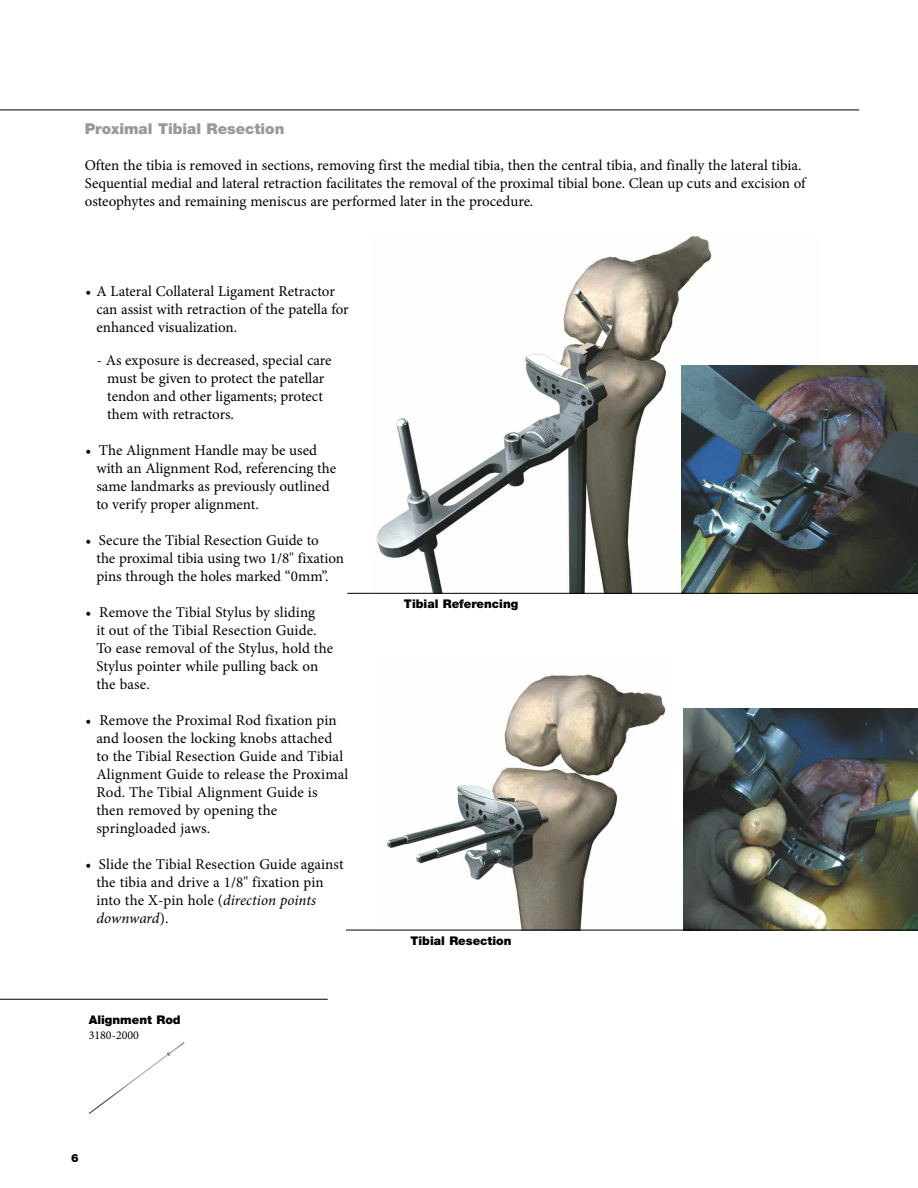
<style>
.page{position:relative;width:918px;height:1188px;background:#fff}
.page>*{position:absolute;margin:0;border:0;box-sizing:border-box;transform-origin:0 0}
.t1{font:15px/18px "Minion Pro";color:#000}
.t2{font:900 15px "Helvetica Neue LT Pro";color:#999}
.t3{font:900 12px "Helvetica Neue LT Pro";color:#000}
.t4{font:12px "Minion Pro";color:#000}
.t5{font:900 11.25px "Helvetica Neue LT Pro";color:#000}
.s1{font-style:italic}
</style>
<div class="page">
<img style="left:371px;top:236px;width:449px;height:357px">
<hr style="left:0;top:110px;width:859px;height:1px;background:#000">
<img style="left:682px;top:366px;width:236px;height:227px">
<img style="left:684px;top:708px;width:234px;height:222px">
<img style="left:377px;top:674px;width:296px;height:256px">
<hr style="left:347px;top:593px;width:571px;height:1px;background:#000">
<hr style="left:346px;top:930px;width:572px;height:1px;background:#000">
<img style="left:88px;top:1042px;width:97px;height:72px">
<hr style="left:0;top:999px;width:328px;height:1px;background:#000">
<p class="t2" style="left:85px;top:123px;width:201px">Proximal Tibial Resection</p>
<p class="t1" style="left:85px;top:158px;width:722px">Often the tibia is removed in sections, removing first the medial tibia, then the central tibia, and finally the lateral tibia.<br>Sequential medial and lateral retraction facilitates the removal of the proximal tibial bone. Clean up cuts and excision of osteophytes and remaining meniscus are performed later in the procedure.</p>
<p class="t1" style="left:96px;top:283px;width:254px;text-indent:-11px">• A Lateral Collateral Ligament Retractor can assist with retraction of the patella for enhanced visualization.</p>
<p class="t1" style="left:107px;top:352px;width:226px;text-indent:-10px">- As exposure is decreased, special care must be given to protect the patellar tendon and other ligaments; protect them with retractors.</p>
<p class="t1" style="left:96px;top:442px;width:241px;text-indent:-11px">• The Alignment Handle may be used with an Alignment Rod, referencing the same landmarks as previously outlined to verify proper alignment.</p>
<p class="t1" style="left:96px;top:532px;width:249px;text-indent:-11px">• Secure the Tibial Resection Guide to<br>the proximal tibia using two 1/8" fixation pins through the holes marked “0mm”.</p>
<p class="t1" style="left:96px;top:604px;width:238px;text-indent:-11px">• Remove the Tibial Stylus by sliding<br>it out of the Tibial Resection Guide.<br>To ease removal of the Stylus, hold the<br>Stylus pointer while pulling back on the base.</p>
<p class="t1" style="left:96px;top:712px;width:253px;text-indent:-11px">• Remove the Proximal Rod fixation pin and loosen the locking knobs attached to the Tibial Resection Guide and Tibial Alignment Guide to release the Proximal Rod. The Tibial Alignment Guide is then removed by opening the springloaded jaws.</p>
<p class="t1" style="left:96px;top:856px;width:249px;text-indent:-11px">• Slide the Tibial Resection Guide against the tibia and drive a 1/8" fixation pin into the X-pin hole (<span class="s1">direction points downward</span>).</p>
<p class="t3" style="left:89px;top:1015px;width:93px">Alignment Rod</p>
<p class="t4" style="left:89px;top:1030px;width:52px">3180-2000</p>
<p class="t5" style="left:71px;top:1154px;width:9px">6</p>
<p class="t3" style="left:404px;top:600px;width:116px">Tibial Referencing</p>
<p class="t3" style="left:411px;top:936px;width:103px">Tibial Resection</p>
</div>
